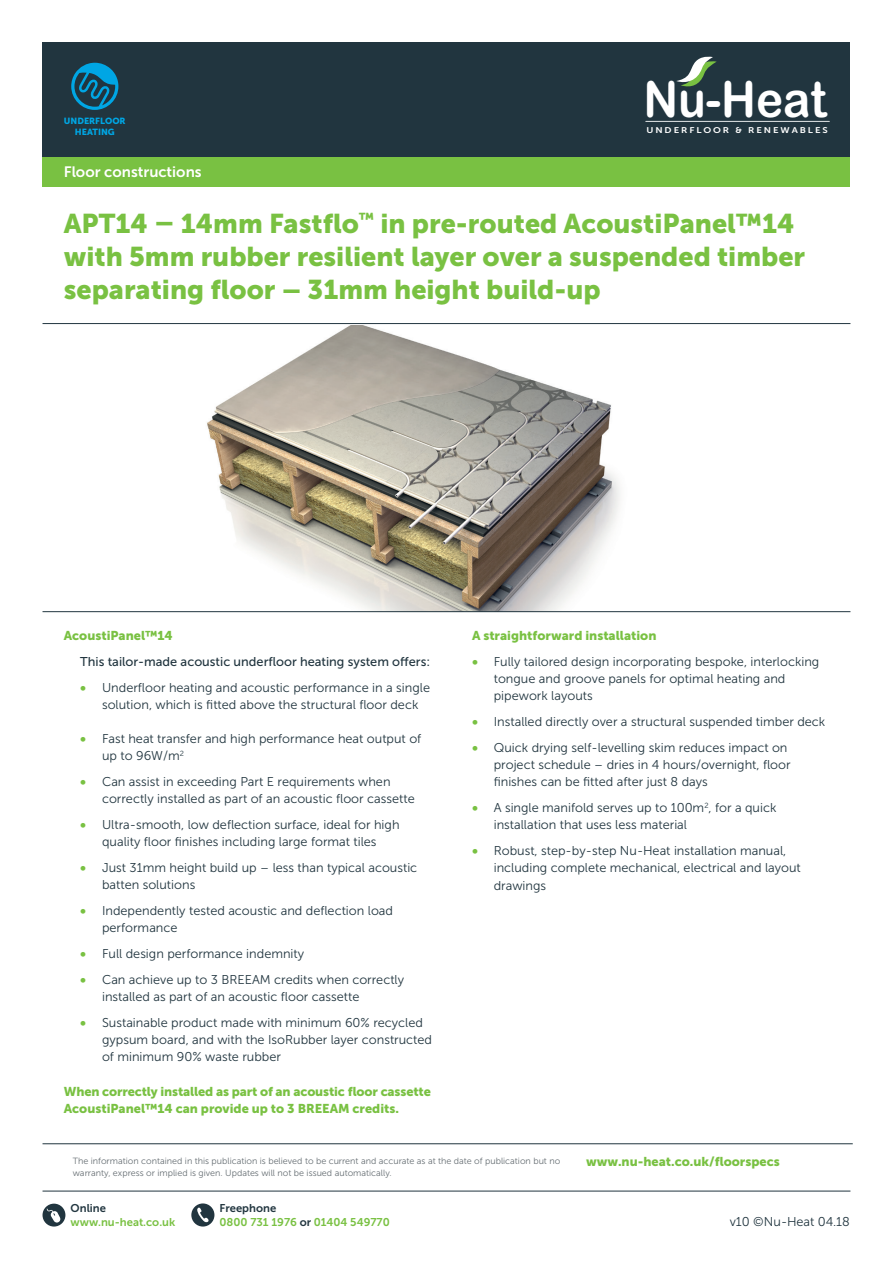
<style>
.page{position:relative;width:893px;height:1263px;background:#fff}
.page>*{position:absolute;margin:0;border:0;box-sizing:border-box;transform-origin:0 0}
.t1{font:49.95px "Arial Rounded MT Bold";color:#fff;scale:.92 1}
.t2{font:27px/33px "Museo Sans 900";color:#79c142}
.t3{font:15px "Museo Sans 700";color:#fff}
.t4{font:12.75px/17.2px "Museo Sans 300";color:#21353f}
.Paragraph_Style_1{font:12.75px/17.2px "Museo Sans 900";color:#79c142}
.t5{font:12.75px "Museo Sans 500";color:#21353f}
.t6{font:11.25px/13.5px "Museo Sans 700";color:#79c142}
.t7{font:11.25px "Museo Sans 700";color:#21353f}
.t8{font:9px/12px "Museo Sans 300";color:#676f74}
.t9{font:8.85px/11.1px "Museo Sans 900";color:#00a6e4;text-align:center}
.t10{font:8.25px "Museo Sans 700";letter-spacing:.2em;color:#fff;scale:1.16 1}
.s1{font-family:"Museo Sans 900";color:#79c142}
.s2{color:#21353f}
</style>
<div class="page">
<div style="left:43px;top:43px;width:807px;height:114px;background:#21353f"></div>
<svg style="left:71px;top:63px;width:47px;height:47px"></svg>
<div style="left:43px;top:157px;width:807px;height:30px;background:#79c142"></div>
<hr style="left:43px;top:323px;width:807px;height:1px;background:#21353f">
<hr style="left:43px;top:1191px;width:807px;height:1px;background:#21353f">
<svg style="left:191px;top:1203px;width:23px;height:23px"></svg>
<svg style="left:43px;top:1203px;width:22px;height:23px"></svg>
<svg style="left:676px;top:57px;width:41px;height:30px"></svg>
<hr style="left:645px;top:121px;width:185px;height:1px;background:#fff">
<img style="left:207px;top:325px;width:413px;height:286px">
<hr style="left:43px;top:1143px;width:810px;height:1px;background:#21353f">
<hr style="left:43px;top:611px;width:807px;height:1px;background:#21353f">
<h1 class="t1" style="left:643px;top:70px;width:201px">Nu-Heat</h1>
<p class="t10" style="left:646px;top:125px;width:158px">UNDERFLOOR &amp; RENEWABLES</p>
<p class="t9" style="left:64px;top:115px;width:63px">UNDERFLOOR<br>HEATING</p>
<p class="t3" style="left:64px;top:164px;width:139px">Floor constructions</p>
<h2 class="t2" style="left:64px;top:207px;width:743px">APT14 – 14mm Fastflo<sup>™</sup> in pre-routed AcoustiPanel™14 with 5mm rubber resilient layer over a suspended timber separating floor – 31mm height build-up</h2>
<p class="Paragraph_Style_1" style="left:64px;top:627px;width:110px">AcoustiPanel™14</p>
<p class="t5" style="left:80px;top:654px;width:351px">This tailor-made acoustic underfloor heating system offers:</p>
<p class="t4" style="left:102px;top:679px;width:330px;text-indent:-22px"><span class="s1">•</span> Underfloor heating and acoustic performance in a single solution, which is fitted above the structural floor deck</p>
<p class="t4" style="left:102px;top:730px;width:321px;text-indent:-22px"><span class="s1">•</span> Fast heat transfer and high performance heat output of up to 96W/m<sup>2</sup></p>
<p class="t4" style="left:102px;top:773px;width:314px;text-indent:-22px"><span class="s1">•</span> Can assist in exceeding Part E requirements when correctly installed as part of an acoustic floor cassette</p>
<p class="t4" style="left:80px;top:816px;width:321px;text-align:center"><span class="s1">•</span> Ultra-smooth, low deflection surface, ideal for high quality floor finishes including large format tiles</p>
<p class="t4" style="left:102px;top:859px;width:317px;text-indent:-22px"><span class="s1">•</span> Just 31mm height build up – less than typical acoustic batten solutions</p>
<p class="t4" style="left:102px;top:902px;width:292px;text-indent:-22px"><span class="s1">•</span> Independently tested acoustic and deflection load performance</p>
<p class="t4" style="left:80px;top:945px;width:225px"><span class="s1">•</span> Full design performance indemnity</p>
<p class="t4" style="left:102px;top:971px;width:304px;text-indent:-22px"><span class="s1">•</span> Can achieve up to 3 BREEAM credits when correctly installed as part of an acoustic floor cassette</p>
<p class="t4" style="left:102px;top:1014px;width:332px;text-indent:-22px"><span class="s1">•</span> Sustainable product made with minimum 60% recycled gypsum board, and with the IsoRubber layer constructed of minimum 90% waste rubber</p>
<p class="Paragraph_Style_1" style="left:64px;top:1083px;width:369px">When correctly installed as part of an acoustic floor cassette<br>AcoustiPanel™14 can provide up to 3 BREEAM credits.</p>
<p class="Paragraph_Style_1" style="left:472px;top:627px;width:186px">A straightforward installation</p>
<p class="t4" style="left:494px;top:653px;width:327px;text-indent:-22px"><span class="s1">•</span> Fully tailored design incorporating bespoke, interlocking tongue and groove panels for optimal heating and pipework layouts</p>
<p class="t4" style="left:472px;top:713px;width:355px"><span class="s1">•</span> Installed directly over a structural suspended timber deck</p>
<p class="t4" style="left:494px;top:739px;width:298px;text-indent:-22px"><span class="s1">•</span> Quick drying self-levelling skim reduces impact on project schedule – dries in 4 hours/overnight, floor finishes can be fitted after just 8 days</p>
<p class="t4" style="left:494px;top:799px;width:284px;text-indent:-22px"><span class="s1">•</span> A single manifold serves up to 100m<sup>2</sup>, for a quick installation that uses less material</p>
<p class="t4" style="left:494px;top:842px;width:309px;text-indent:-22px"><span class="s1">•</span> Robust, step-by-step Nu-Heat installation manual, including complete mechanical, electrical and layout drawings</p>
<p class="t8" style="left:73px;top:1154px;width:489px">The information contained in this publication is believed to be current and accurate as at the date of publication but no warranty, express or implied is given. Updates will not be issued automatically.</p>
<p class="Paragraph_Style_1" style="left:586px;top:1153px;width:195px">www.nu-heat.co.uk/floorspecs</p>
<p class="t7" style="left:71px;top:1202px;width:37px">Online</p>
<p class="t6" style="left:71px;top:1215px;width:106px">www.nu-heat.co.uk</p>
<p class="t4" style="left:730px;top:1213px;width:122px">v10 ©Nu-Heat 04.18</p>
<p class="t6" style="left:220px;top:1201px;width:172px"><span class="s2">Freephone<br></span>0800 731 1976 <span class="s2">or</span> 01404 549770</p>
</div>
